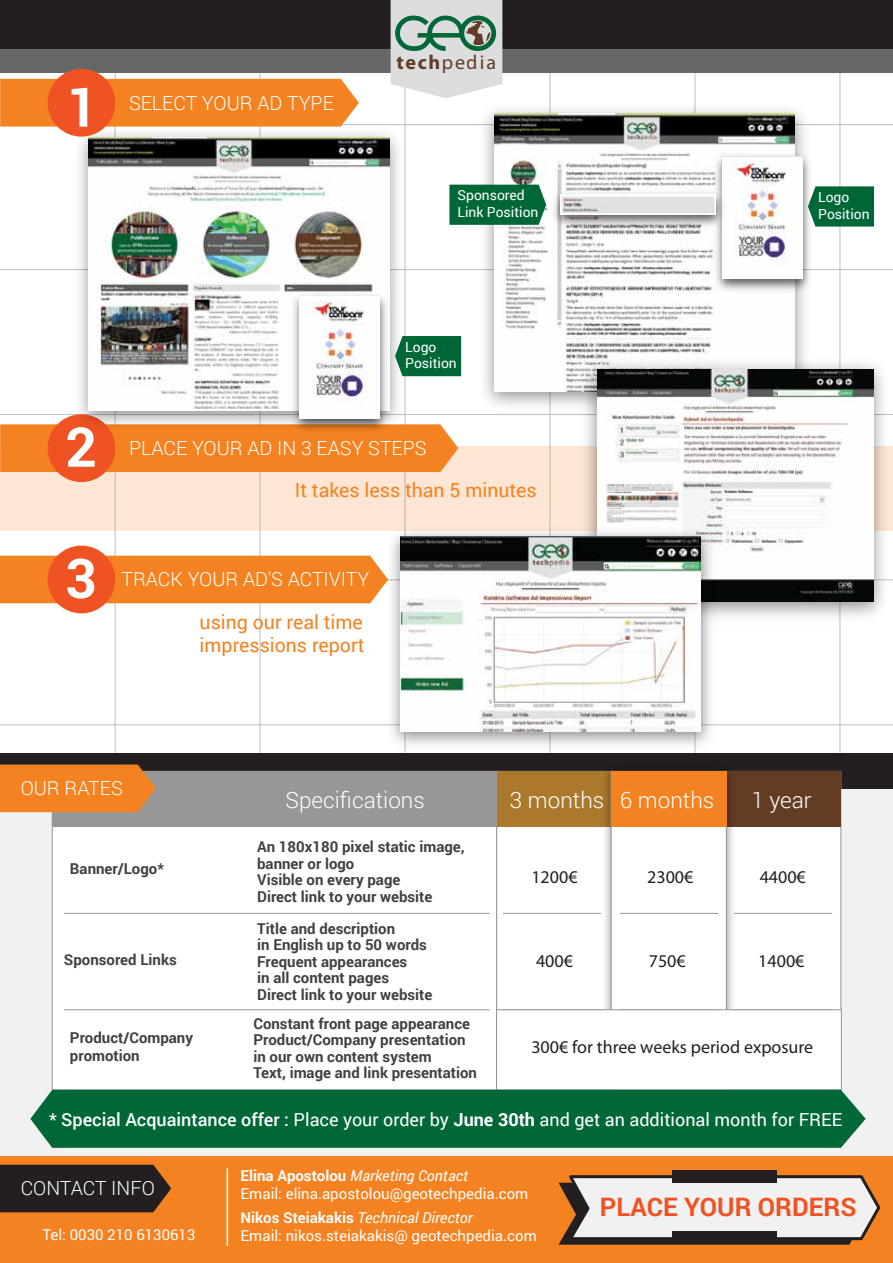
<style>
.page{position:relative;width:893px;height:1263px;background:#fff}
.page>*{position:absolute;margin:0;border:0;box-sizing:border-box;transform-origin:0 0}
.t1{font:700 54.75px "Roboto";color:#fff}
.t2{font:700 25.5px "Roboto";color:#f05323}
.t3{font:300 22.5px "Roboto";color:#fff}
.t4{font:20.1px "Myriad Pro";letter-spacing:.085em;color:#623c25}
.t5{font:300 19.5px "Roboto";color:#fff}
.t6{font:19.5px/23.4px "Roboto";color:#f58220}
.t7{font:18px "Roboto";color:#fff}
.t8{font:18px "Myriad Pro";color:#231f20}
.t9{font:700 15px/16.5px "Roboto";color:#414042}
.t10{font:15px/18px "Roboto";color:#fff}
.t11{font:13.95px/16.6px "Roboto";color:#fff}
.s1{font-weight:700}
.s2{font-weight:500}
.s3{font-style:italic}
</style>
<div class="page">
<div style="left:0;top:776px;width:893px;height:416px;background:#f1f1f2"></div>
<hr style="left:115px;top:52px;width:1px;height:710px;background:#bcbec0">
<hr style="left:260px;top:52px;width:1px;height:710px;background:#bcbec0">
<hr style="left:405px;top:52px;width:1px;height:710px;background:#bcbec0">
<hr style="left:550px;top:52px;width:1px;height:710px;background:#bcbec0">
<hr style="left:840px;top:52px;width:1px;height:710px;background:#bcbec0">
<hr style="left:0;top:414px;width:893px;height:1px;background:#bcbec0">
<hr style="left:0;top:269px;width:893px;height:1px;background:#bcbec0">
<hr style="left:0;top:124px;width:893px;height:1px;background:#bcbec0">
<div style="left:0;top:753px;width:892px;height:36px;background:#231f20"></div>
<div style="left:0;top:446px;width:893px;height:85px;background:#fde6d3"></div>
<div style="left:496px;top:771px;width:116px;height:319px;background:#fff"></div>
<div style="left:52px;top:771px;width:445px;height:319px;background:#fff;border:1px solid #939598"></div>
<div style="left:725px;top:771px;width:116px;height:319px;background:#fff;border:1px solid #939598"></div>
<div style="left:497px;top:771px;width:115px;height:55px;background:#aa792c"></div>
<div style="left:52px;top:771px;width:445px;height:55px;background:#979797"></div>
<div style="left:726px;top:771px;width:115px;height:55px;background:#623c25"></div>
<hr style="left:503px;top:913px;width:98px;height:1px;background:#939598">
<hr style="left:64px;top:913px;width:426px;height:1px;background:#939598">
<hr style="left:64px;top:1009px;width:426px;height:1px;background:#939598">
<hr style="left:734px;top:913px;width:98px;height:1px;background:#939598">
<img style="left:598px;top:770px;width:141px;height:239px">
<div style="left:611px;top:771px;width:116px;height:303px;background:#fff;border:1px solid #939598"></div>
<div style="left:611px;top:771px;width:115px;height:55px;background:#f58220"></div>
<hr style="left:620px;top:913px;width:98px;height:1px;background:#939598">
<div style="left:0;top:0;width:893px;height:52px;background:#231f20"></div>
<div style="left:0;top:50px;width:893px;height:23px;background:#666767"></div>
<svg style="left:391px;top:0;width:77px;height:98px;background:#c0cec7"></svg>
<svg style="left:0;top:764px;width:156px;height:48px;background:#eb8025"></svg>
<hr style="left:0;top:724px;width:893px;height:1px;background:#bcbec0">
<div style="left:496px;top:1009px;width:346px;height:81px;background:#fff;border:1px solid #939598"></div>
<div style="left:0;top:1157px;width:893px;height:106px;background:#f58220"></div>
<svg style="left:558px;top:1175px;width:323px;height:70px;background:#d2c9c2"></svg>
<div style="left:0;top:1165px;width:171px;height:47px;background:#231f20"></div>
<hr style="left:227px;top:1168px;width:1px;height:77px;background:#fff">
<svg style="left:0;top:424px;width:458px;height:48px;background:#f58c32"></svg>
<div style="left:48px;top:414px;width:67px;height:68px;background:#f05323;border-radius:50%"></div>
<div style="left:0;top:556px;width:380px;height:47px;background:#f58220"></div>
<div style="left:48px;top:546px;width:67px;height:67px;background:#f05323;border-radius:50%"></div>
<div style="left:0;top:79px;width:358px;height:48px;background:#f58220"></div>
<div style="left:48px;top:69px;width:67px;height:68px;background:#f05323;border-radius:50%"></div>
<img style="left:586px;top:350px;width:307px;height:278px">
<img style="left:597px;top:369px;width:276px;height:232px">
<img style="left:380px;top:521px;width:341px;height:232px">
<img style="left:400px;top:537px;width:301px;height:194px">
<div style="left:30px;top:1090px;width:836px;height:58px;background:#006838"></div>
<div style="left:672px;top:1170px;width:105px;height:13px;background:#231f20"></div>
<div style="left:672px;top:1231px;width:105px;height:13px;background:#231f20"></div>
<img style="left:45px;top:102px;width:393px;height:365px">
<img style="left:300px;top:296px;width:80px;height:122px">
<img style="left:468px;top:0;width:393px;height:328px">
<svg style="left:395px;top:336px;width:63px;height:40px;background:#0e7043"></svg>
<div style="left:829px;top:186px;width:45px;height:41px;background:#006838"></div>
<img style="left:458px;top:86px;width:371px;height:348px">
<img style="left:561px;top:195px;width:155px;height:20px">
<svg style="left:449px;top:185px;width:97px;height:40px;background:#0b6e40"></svg>
<h1 class="t1" style="left:67px;top:69px;width:33px">1</h1>
<h3 class="t5" style="left:129px;top:89px;width:206px">SELECT YOUR AD TYPE</h3>
<h3 class="t4" style="left:396px;top:50px;width:101px"><span class="s1">tech</span>pedia</h3>
<p class="t11" style="left:457px;top:186px;width:82px">Sponsored<br>Link Position</p>
<h1 class="t1" style="left:65px;top:409px;width:33px">2</h1>
<h1 class="t1" style="left:65px;top:540px;width:33px">3</h1>
<p class="t11" style="left:405px;top:338px;width:53px">Logo<br>Position</p>
<h3 class="t5" style="left:129px;top:435px;width:299px">PLACE YOUR AD IN 3 EASY STEPS</h3>
<h3 class="t6" style="left:295px;top:478px;width:243px">It takes less than 5 minutes</h3>
<h3 class="t5" style="left:122px;top:566px;width:249px">TRACK YOUR AD'S ACTIVITY</h3>
<h3 class="t6" style="left:200px;top:610px;width:166px">using our real time impressions report</h3>
<p class="t11" style="left:818px;top:188px;width:53px">Logo<br>Position</p>
<h3 class="t5" style="left:21px;top:775px;width:104px">OUR RATES</h3>
<p class="t9" style="left:70px;top:860px;width:95px">Banner/Logo*</p>
<p class="t9" style="left:64px;top:951px;width:114px">Sponsored Links</p>
<p class="t9" style="left:70px;top:1028px;width:125px;line-height:18px">Product/Company promotion</p>
<h3 class="t3" style="left:286px;top:784px;width:141px">Specifications</h3>
<h3 class="t3" style="left:510px;top:784px;width:206px">3 months 6 months</h3>
<h3 class="t3" style="left:751px;top:784px;width:62px">1 year</h3>
<p class="t9" style="left:257px;top:838px;width:209px">An 180x180 pixel static image, banner or logo<br>Visible on every page<br>Direct link to your website</p>
<p class="t9" style="left:257px;top:919px;width:177px">Title and description<br>in English up to 50 words<br>Frequent appearances<br>in all content pages<br>Direct link to your website</p>
<p class="t9" style="left:253px;top:1015px;width:225px">Constant front page appearance<br>Product/Company presentation in our own content system<br>Text, image and link presentation</p>
<p class="t8" style="left:531px;top:866px;width:48px">1200€</p>
<p class="t8" style="left:647px;top:866px;width:48px">2300€</p>
<p class="t8" style="left:760px;top:866px;width:48px">4400€</p>
<p class="t8" style="left:536px;top:949px;width:38px">400€</p>
<p class="t8" style="left:649px;top:949px;width:38px">750€</p>
<p class="t8" style="left:758px;top:949px;width:48px">1400€</p>
<p class="t8" style="left:531px;top:1036px;width:283px">300€ for three weeks period exposure</p>
<p class="t7" style="left:49px;top:1106px;width:795px">* <span class="s2">Special Acquaintance offer :</span> Place your order by <span class="s1">June 30th</span> and get an additional month for FREE</p>
<h3 class="t5" style="left:21px;top:1175px;width:136px">CONTACT INFO</h3>
<p class="t10" style="left:42px;top:1225px;width:155px">Tel: 0030 210 6130613</p>
<p class="t10" style="left:241px;top:1166px;width:289px"><span class="s1">Elina Apostolou</span> <span class="s3">Marketing Contact<br></span>Email: elina.apostolou@geotechpedia.com</p>
<p class="t10" style="left:241px;top:1208px;width:298px"><span class="s1">Nikos Steiakakis</span> <span class="s3">Technical Director<br></span>Email: nikos.steiakakis@ geotechpedia.com</p>
<h2 class="t2" style="left:600px;top:1189px;width:258px">PLACE YOUR ORDERS</h2>
</div>
